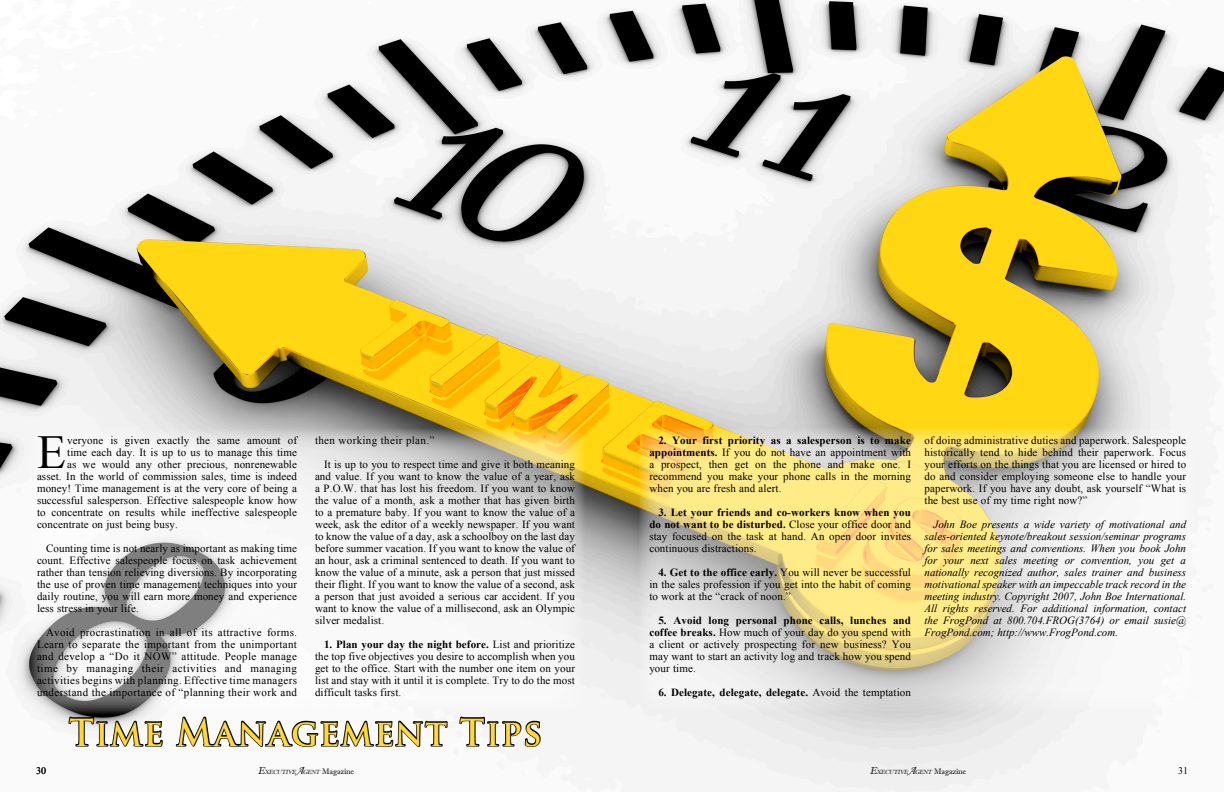
<style>
.page{position:relative;width:1224px;height:792px;background:#fff}
.page>*{position:absolute;margin:0;border:0;box-sizing:border-box;transform-origin:0 0}
.body_copy__1st_parag{font:47.2px "Times New Roman";color:#000}
.t1{font:700 36.4px "Trajan Pro";letter-spacing:.03em;color:#ffd83b;scale:.96 1}
.BodyCopy{font:11px/12px "Times New Roman";letter-spacing:.01em;color:#000;text-align:justify}
.BodyCopy-2{font:italic 11px/12px "Times New Roman";color:#000;text-align:justify}
.body_copy__1st_parag-2{font:11px "Times New Roman";letter-spacing:.01em;color:#000}
.BodyCopy-3{font:700 11px "Times New Roman";letter-spacing:.01em;color:#000}
.BodyCopy-4{font:11px "Times New Roman";letter-spacing:.03em;color:#000}
.t2{font:10px "Times New Roman";color:#000}
.t3{font:italic 6px "Imprint MT Shadow SC600";color:#000}
.s1{font-weight:700}
.s2{font-weight:400}
.s3{font-size:10px}
.s4{font-family:"Monotype Corsiva SC600";font-size:12px}
.s5{font-family:"Imprint MT Shadow";font-style:normal;font-size:8px}
</style>
<div class="page">
<img style="left:0;top:0;width:1224px;height:792px">
<svg style="left:639px;top:427px;width:558px;height:286px"></svg>
<svg style="left:27px;top:428px;width:558px;height:286px;fill:#f4f2f2"></svg>
<svg style="left:67px;top:620px;width:97px;height:172px"></svg>
<svg style="left:175px;top:501px;width:274px;height:291px"></svg>
<svg style="left:458px;top:716px;width:84px;height:61px"></svg>
<p class="body_copy__1st_parag" style="left:37px;top:420px;width:30px">E</p>
<p class="body_copy__1st_parag-2" style="left:67px;top:433px;width:231px">veryone is given exactly the same amount of</p>
<p class="BodyCopy-4" style="left:315px;top:433px;width:121px">then working their plan.”</p>
<p class="BodyCopy" style="left:315px;top:458px;width:262px;text-indent:9px">It is up to you to respect time and give it both meaning and value. If you want to know the value of a year, ask a P.O.W. that has lost his freedom. If you want to know the value of a month, ask a mother that has given birth to a premature baby. If you want to know the value of a week, ask the editor of a weekly newspaper. If you want to know the value of a day, ask a schoolboy on the last day before summer vacation. If you want to know the value of an hour, ask a criminal sentenced to death. If you want to know the value of a minute, ask a person that just missed their flight. If you want to know the value of a second, ask a person that just avoided a serious car accident. If you want to know the value of a millisecond, ask an Olympic silver medalist.</p>
<p class="BodyCopy" style="left:315px;top:638px;width:262px;text-indent:9px"><span class="s1">1. Plan your day the night before.</span> List and prioritize the top five objectives you desire to accomplish when you get to the office. Start with the number one item on your list and stay with it until it is complete. Try to do the most difficult tasks first.</p>
<p class="t1" style="left:69px;top:710px;width:494px">Time Management Tips</p>
<p class="body_copy__1st_parag-2" style="left:67px;top:445px;width:231px">time each day. It is up to us to manage this time</p>
<p class="body_copy__1st_parag-2" style="left:67px;top:457px;width:231px">as we would any other precious, nonrenewable</p>
<p class="body_copy__1st_parag-2" style="left:37px;top:469px;width:262px">asset. In the world of commission sales, time is indeed</p>
<p class="body_copy__1st_parag-2" style="left:37px;top:481px;width:262px">money! Time management is at the very core of being a</p>
<p class="body_copy__1st_parag-2" style="left:37px;top:493px;width:262px">successful salesperson. Effective salespeople know how</p>
<p class="body_copy__1st_parag-2" style="left:37px;top:505px;width:262px">to concentrate on results while ineffective salespeople</p>
<p class="body_copy__1st_parag-2" style="left:37px;top:517px;width:142px">concentrate on just being busy.</p>
<p class="BodyCopy" style="left:37px;top:542px;width:262px;text-indent:9px">Counting time is not nearly as important as making time count. Effective salespeople focus on task achievement rather than tension relieving diversions. By incorporating the use of proven time management techniques into your daily routine, you will earn more money and experience less stress in your life.</p>
<p class="BodyCopy" style="left:37px;top:626px;width:262px;text-indent:9px">Avoid procrastination in all of its attractive forms.<br>Learn to separate the important from the unimportant and develop a “Do it NOW” attitude. People manage time by managing their activities and managing activities begins with planning. Effective time managers understand the importance of “planning their work and</p>
<p class="BodyCopy" style="left:649px;top:434px;width:263px;text-indent:9px"><span class="s1">2. Your first priority as a salesperson is to make appointments.</span> If you do not have an appointment with a prospect, then get on the phone and make one. I recommend you make your phone calls in the morning when you are fresh and alert.</p>
<p class="BodyCopy" style="left:649px;top:506px;width:263px;text-indent:9px"><span class="s1">3. Let your friends and co-workers know when you do not want to be disturbed.</span> Close your office door and stay focused on the task at hand. An open door invites continuous distractions.</p>
<p class="BodyCopy" style="left:649px;top:566px;width:263px;text-indent:9px"><span class="s1">4. Get to the office early.</span> You will never be successful in the sales profession if you get into the habit of coming to work at the “crack of noon.”</p>
<p class="BodyCopy" style="left:649px;top:614px;width:263px;text-indent:9px"><span class="s1">5. Avoid long personal phone calls, lunches and coffee breaks.</span> How much of your day do you spend with a client or actively prospecting for new business? You may want to start an activity log and track how you spend your time.</p>
<p class="BodyCopy-3" style="left:658px;top:685px;width:254px">6. Delegate, delegate, delegate. <span class="s2">Avoid the temptation</span></p>
<p class="BodyCopy" style="left:924px;top:434px;width:263px">of doing administrative duties and paperwork. Salespeople historically tend to hide behind their paperwork. Focus your efforts on the things that you are licensed or hired to do and consider employing someone else to handle your paperwork. If you have any doubt, ask yourself “What is the best use of my time right now?”</p>
<p class="BodyCopy-2" style="left:924px;top:518px;width:263px;text-indent:9px">John Boe presents a wide variety of motivational and sales-oriented keynote/breakout session/seminar programs for sales meetings and conventions. When you book John for your next sales meeting or convention, you get a nationally recognized author, sales trainer and business motivational speaker with an impeccable track record in the meeting industry. Copyright 2007, John Boe International.<br>All rights reserved. For additional information, contact the FrogPond at 800.704.FROG(3764) or email susie@ FrogPond.com; http://www.FrogPond.com.</p>
<p class="t2" style="left:36px;top:764px;width:11px">30</p>
<p class="t3" style="left:258px;top:769px;width:98px"><span class="s3">E</span>XECUTIVE<span class="s4">A</span>GENT <span class="s5">Magazine</span></p>
<p class="t3" style="left:870px;top:768px;width:98px"><span class="s3">E</span>XECUTIVE<span class="s4">A</span>GENT <span class="s5">Magazine</span></p>
<p class="t2" style="left:1178px;top:764px;width:11px">31</p>
</div>
